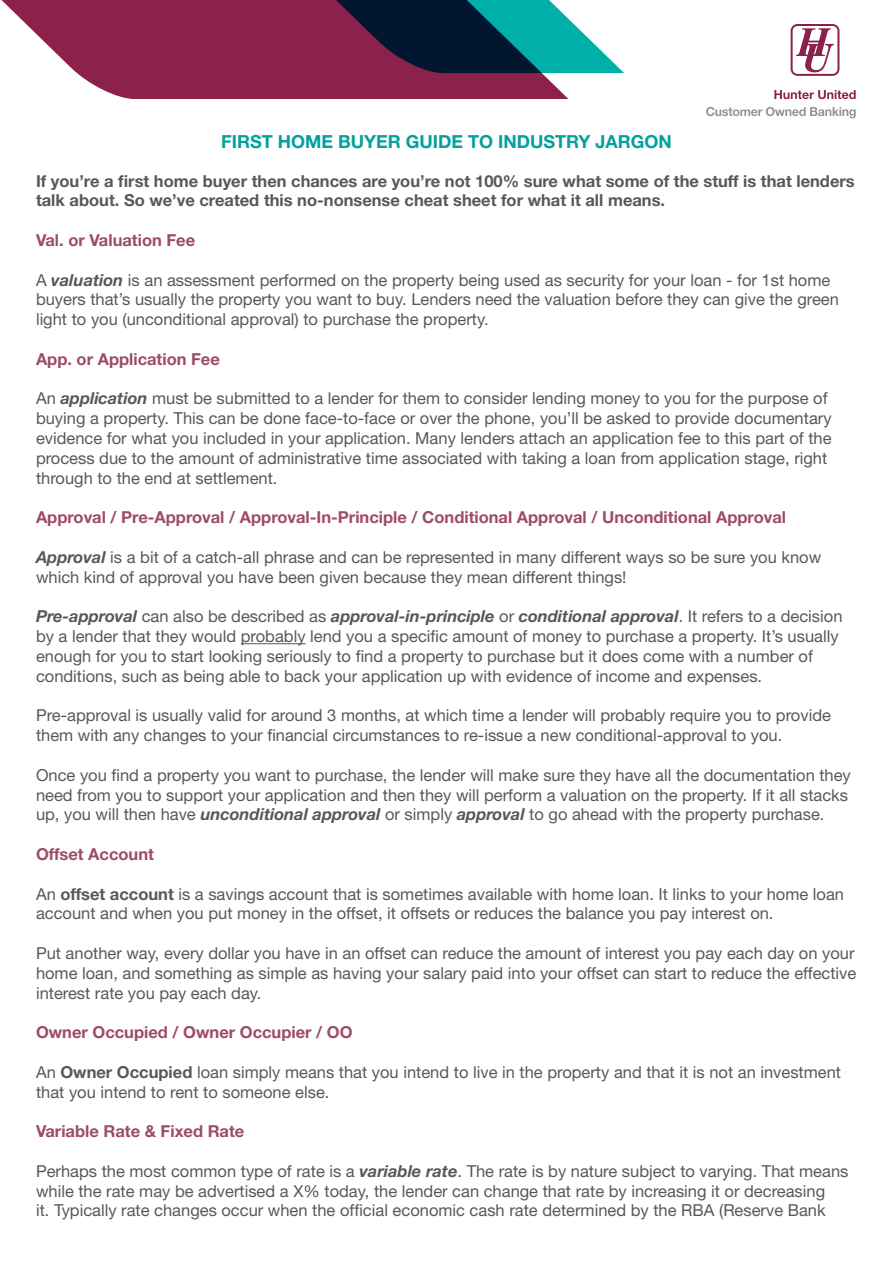
<style>
.page{position:relative;width:893px;height:1263px;background:#fff}
.page>*{position:absolute;margin:0;border:0;box-sizing:border-box;transform-origin:0 0}
.Paragraph_Style_2{font:700 18px "Helvetica Neue";color:#00a19e}
.Paragraph_Style_1{font:16.5px/19.8px "Helvetica Neue";color:#57585a}
.Paragraph_Style_1-2{font:700 16.5px "Helvetica Neue";color:#9d4c63}
.Paragraph_Style_2-2{font:700 16.5px/19.8px "Helvetica Neue";color:#57585a}
.s1{font-weight:700;font-style:italic}
.s2{font-weight:700}
</style>
<div class="page">
<hr style="left:241px;top:643px;width:65px;height:1px;background:#57585a">
<svg style="left:1px;top:0;width:567px;height:99px;fill:#8c214c"></svg>
<svg style="left:298px;top:0;width:326px;height:73px"></svg>
<svg style="left:791px;top:24px;width:48px;height:52px"></svg>
<svg style="left:774px;top:90px;width:82px;height:9px"></svg>
<svg style="left:706px;top:107px;width:150px;height:11px"></svg>
<p class="Paragraph_Style_2" style="left:221px;top:127px;width:452px">FIRST HOME BUYER GUIDE TO INDUSTRY JARGON</p>
<p class="Paragraph_Style_2-2" style="left:36px;top:171px;width:820px">If you’re a first home buyer then chances are you’re not 100% sure what some of the stuff is that lenders talk about. So we’ve created this no-nonsense cheat sheet for what it all means.</p>
<p class="Paragraph_Style_1-2" style="left:36px;top:227px;width:161px">Val. or Valuation Fee</p>
<p class="Paragraph_Style_1" style="left:36px;top:271px;width:804px">A <span class="s1">valuation</span> is an assessment performed on the property being used as security for your loan - for 1st home buyers that’s usually the property you want to buy. Lenders need the valuation before they can give the green light to you (unconditional approval) to purchase the property.</p>
<p class="Paragraph_Style_1-2" style="left:36px;top:346px;width:185px">App. or Application Fee</p>
<p class="Paragraph_Style_1" style="left:36px;top:390px;width:797px">An <span class="s1">application</span> must be submitted to a lender for them to consider lending money to you for the purpose of buying a property. This can be done face-to-face or over the phone, you’ll be asked to provide documentary evidence for what you included in your application. Many lenders attach an application fee to this part of the process due to the amount of administrative time associated with taking a loan from application stage, right through to the end at settlement.</p>
<p class="Paragraph_Style_1-2" style="left:36px;top:504px;width:752px">Approval / Pre-Approval / Approval-In-Principle / Conditional Approval / Unconditional Approval</p>
<p class="Paragraph_Style_1" style="left:36px;top:548px;width:787px"><span class="s1">Approval</span> is a bit of a catch-all phrase and can be represented in many different ways so be sure you know which kind of approval you have been given because they mean different things!</p>
<p class="Paragraph_Style_1" style="left:36px;top:607px;width:808px"><span class="s1">Pre-approval</span> can also be described as <span class="s1">approval-in-principle</span> or <span class="s1">conditional approval</span>. It refers to a decision by a lender that they would probably lend you a specific amount of money to purchase a property. It’s usually enough for you to start looking seriously to find a property to purchase but it does come with a number of conditions, such as being able to back your application up with evidence of income and expenses.</p>
<p class="Paragraph_Style_1" style="left:36px;top:706px;width:796px">Pre-approval is usually valid for around 3 months, at which time a lender will probably require you to provide them with any changes to your financial circumstances to re-issue a new conditional-approval to you.</p>
<p class="Paragraph_Style_1" style="left:36px;top:766px;width:816px">Once you find a property you want to purchase, the lender will make sure they have all the documentation they need from you to support your application and then they will perform a valuation on the property. If it all stacks up, you will then have <span class="s1">unconditional approval</span> or simply <span class="s1">approval</span> to go ahead with the property purchase.</p>
<p class="Paragraph_Style_1-2" style="left:36px;top:841px;width:119px">Offset Account</p>
<p class="Paragraph_Style_1" style="left:36px;top:885px;width:810px">An <span class="s2">offset account</span> is a savings account that is sometimes available with home loan. It links to your home loan account and when you put money in the offset, it offsets or reduces the balance you pay interest on.</p>
<p class="Paragraph_Style_1" style="left:36px;top:944px;width:822px;text-align:justify">Put another way, every dollar you have in an offset can reduce the amount of interest you pay each day on your home loan, and something as simple as having your salary paid into your offset can start to reduce the effective interest rate you pay each day.</p>
<p class="Paragraph_Style_1-2" style="left:36px;top:1019px;width:318px">Owner Occupied / Owner Occupier / OO</p>
<p class="Paragraph_Style_1" style="left:36px;top:1063px;width:807px">An <span class="s2">Owner Occupied</span> loan simply means that you intend to live in the property and that it is not an investment that you intend to rent to someone else.</p>
<p class="Paragraph_Style_1-2" style="left:36px;top:1118px;width:210px">Variable Rate &amp; Fixed Rate</p>
<p class="Paragraph_Style_1" style="left:36px;top:1162px;width:814px">Perhaps the most common type of rate is a <span class="s1">variable rate</span>. The rate is by nature subject to varying. That means while the rate may be advertised a X% today, the lender can change that rate by increasing it or decreasing<br>it. Typically rate changes occur when the official economic cash rate determined by the RBA (Reserve Bank</p>
</div>
